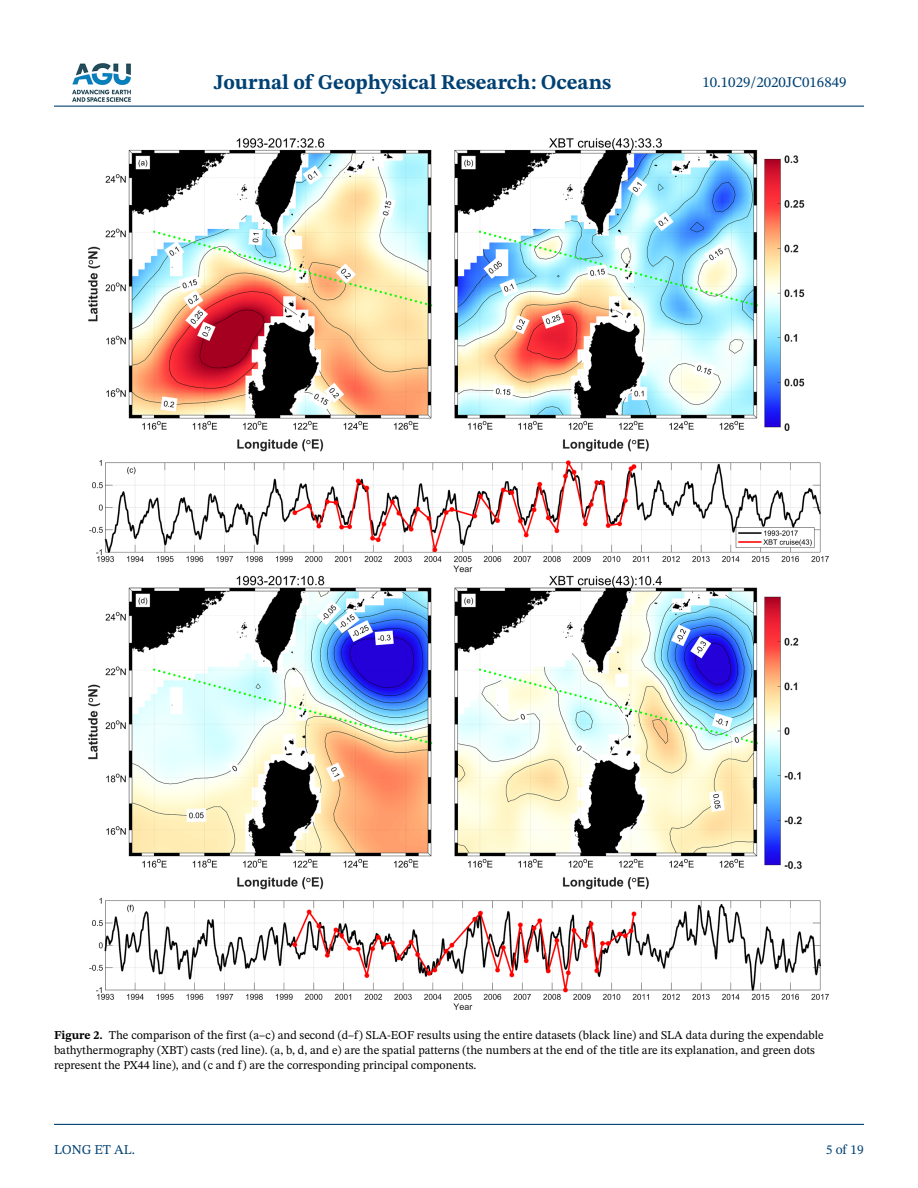
<style>
.page{position:relative;width:918px;height:1188px;background:#fff}
.page>*{position:absolute;margin:0;border:0;box-sizing:border-box;transform-origin:0 0}
.t1{font:700 21px "STIX Two Text";color:#004174}
.t2{font:15px "STIX Two Text";color:#004174}
.t3{font:13.5px "STIX Two Text";color:#004174}
.t4{font:12px/15px "STIX Two Text";color:#000}
.s1{font-weight:700}
</style>
<div class="page">
<hr style="left:54px;top:106px;width:810px;height:1px;background:#004174">
<hr style="left:54px;top:1124px;width:810px;height:1px;background:#004174">
<img style="left:72px;top:63px;width:59px;height:39px">
<img style="left:88px;top:138px;width:741px;height:872px">
<h1 class="t1" style="left:214px;top:67px;width:399px">Journal of Geophysical Research: Oceans</h1>
<p class="t2" style="left:702px;top:72px;width:146px">10.1029/2020JC016849</p>
<p class="t4" style="left:54px;top:1028px;width:771px"><span class="s1">Figure 2.</span> The comparison of the first (a–c) and second (d–f) SLA-EOF results using the entire datasets (black line) and SLA data during the expendable bathythermography (XBT) casts (red line). (a, b, d, and e) are the spatial patterns (the numbers at the end of the title are its explanation, and green dots represent the PX44 line), and (c and f) are the corresponding principal components.</p>
<p class="t3" style="left:54px;top:1140px;width:83px">LONG ET AL.</p>
<p class="t3" style="left:826px;top:1140px;width:40px">5 of 19</p>
</div>
